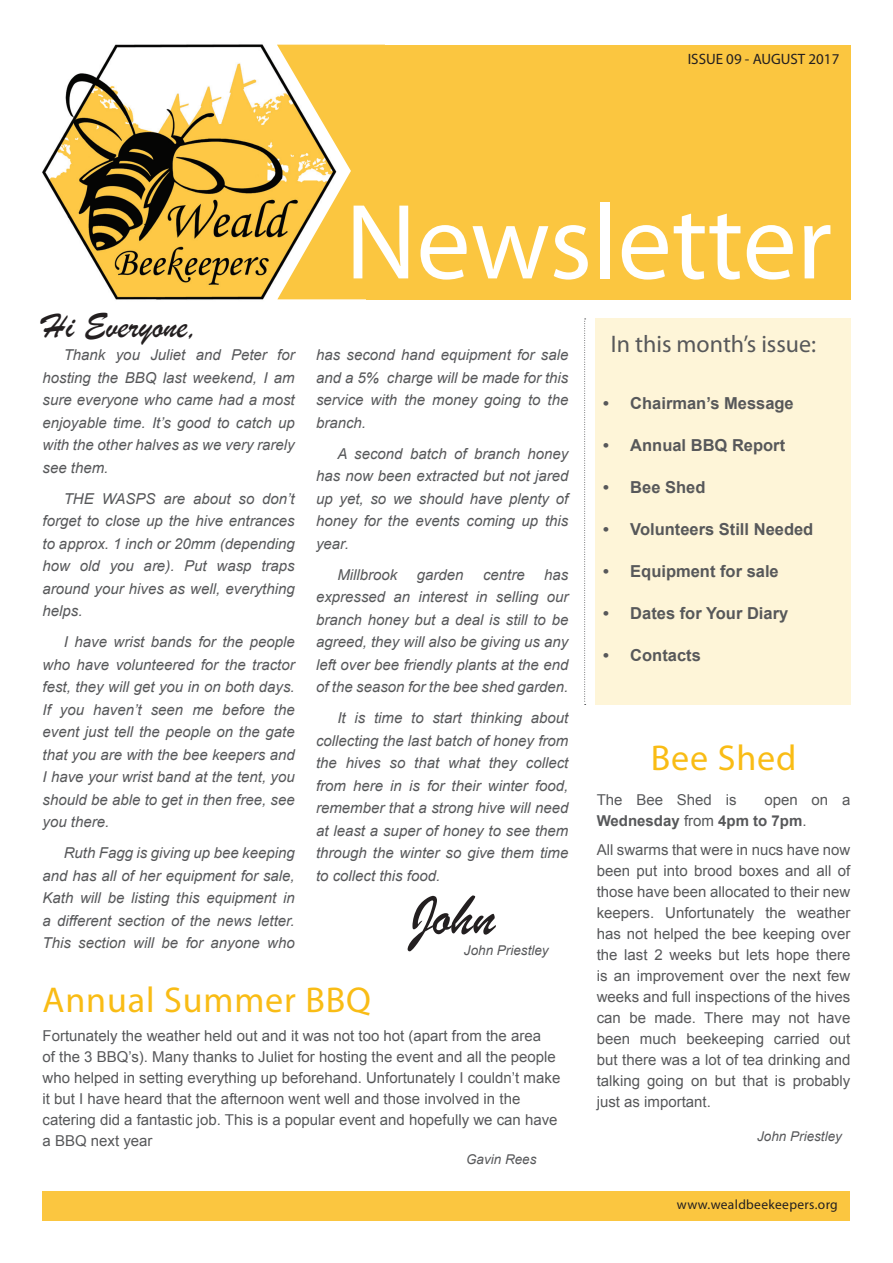
<style>
.page{position:relative;width:893px;height:1263px;background:#fff}
.page>*{position:absolute;margin:0;border:0;box-sizing:border-box;transform-origin:0 0}
.t1{font:108px "Myriad Pro";color:#fff}
.t2{font:60px "Brush Script";color:#231f20}
.t3{font:36px "Myriad Pro";letter-spacing:.025em;color:#f9bc15}
.t4{font:36px "Brush Script";color:#231f20}
.t5{font:24px "Myriad Pro";color:#57585a}
.t6{font:700 16.5px "Arial";color:#57585a}
.t7{font:italic 15px/22.5px "Arial";color:#57585a;text-align:justify}
.t8{font:15px/21px "Arial";color:#57585a}
.t9{font:700 15px/21px "Arial";color:#57585a}
.t10{font:15px "Myriad Pro";color:#231f20}
.t11{font:italic 13.5px "Arial";color:#57585a}
.t12{font:13.5px "Myriad Pro";letter-spacing:.025em;color:#231f20}
.t13{font:12px "Myriad Pro";letter-spacing:.025em;color:#231f20}
.s1{font-weight:400}
</style>
<div class="page">
<div style="left:366px;top:45px;width:484px;height:254px;background:#fbc640"></div>
<div style="left:43px;top:1191px;width:807px;height:29px;background:#fbc640"></div>
<svg style="left:584px;top:319px;width:2px;height:386px"></svg>
<img style="left:42px;top:44px;width:299px;height:256px">
<svg style="left:277px;top:45px;width:89px;height:254px"></svg>
<div style="left:595px;top:318px;width:255px;height:387px;background:#fef5d8"></div>
<p class="t10" style="left:688px;top:50px;width:153px">ISSUE 09 - AUGUST 2017</p>
<p class="t1" style="left:345px;top:176px;width:488px">Newsletter</p>
<p class="t4" style="left:43px;top:302px;width:157px">Hi Everyone,</p>
<p class="t7" style="left:43px;top:344px;width:254px;text-indent:21px">Thank you Juliet and Peter for hosting the BBQ last weekend, I am sure everyone who came had a most enjoyable time. It’s good to catch up with the other halves as we very rarely see them.</p>
<p class="t7" style="left:43px;top:487px;width:254px;text-indent:21px">THE WASPS are about so don’t forget to close up the hive entrances to approx. 1 inch or 20mm (depending how old you are). Put wasp traps around your hives as well, everything helps.</p>
<p class="t7" style="left:43px;top:631px;width:254px;text-indent:21px">I have wrist bands for the people who have volunteered for the tractor fest, they will get you in on both days.<br>If you haven’t seen me before the event just tell the people on the gate that you are with the bee keepers and I have your wrist band at the tent, you should be able to get in then free, see you there.</p>
<p class="t7" style="left:43px;top:842px;width:254px;text-indent:21px">Ruth Fagg is giving up bee keeping and has all of her equipment for sale, Kath will be listing this equipment in a different section of the news letter.<br>This section will be for anyone who</p>
<p class="t7" style="left:316px;top:344px;width:254px">has second hand equipment for sale and a 5% charge will be made for this service with the money going to the branch.</p>
<p class="t7" style="left:316px;top:442px;width:254px;text-indent:21px">A second batch of branch honey has now been extracted but not jared up yet, so we should have plenty of honey for the events coming up this year.</p>
<p class="t7" style="left:337px;top:564px;width:61px">Millbrook</p>
<p class="t7" style="left:417px;top:564px;width:48px">garden</p>
<p class="t7" style="left:483px;top:564px;width:43px">centre</p>
<p class="t7" style="left:316px;top:564px;width:254px;text-indent:228px">has expressed an interest in selling our branch honey but a deal is still to be agreed, they will also be giving us any left over bee friendly plants at the end of the season for the bee shed garden.</p>
<p class="t7" style="left:316px;top:707px;width:254px;text-indent:21px">It is time to start thinking about collecting the last batch of honey from the hives so that what they collect from here in is for their winter food, remember that a strong hive will need at least a super of honey to see them through the winter so give them time to collect this food.</p>
<p class="t2" style="left:410px;top:876px;width:87px">John</p>
<p class="t11" style="left:464px;top:941px;width:86px">John Priestley</p>
<p class="t3" style="left:43px;top:978px;width:330px">Annual Summer BBQ</p>
<p class="t8" style="left:43px;top:1025px;width:519px">Fortunately the weather held out and it was not too hot (apart from the area<br>of the 3 BBQ’s). Many thanks to Juliet for hosting the event and all the people who helped in setting everything up beforehand. Unfortunately I couldn’t make it but I have heard that the afternoon went well and those involved in the catering did a fantastic job. This is a popular event and hopefully we can have a BBQ next year</p>
<p class="t11" style="left:466px;top:1151px;width:72px">Gavin Rees</p>
<p class="t5" style="left:611px;top:330px;width:207px">In this month’s issue:</p>
<p class="t6" style="left:603px;top:393px;width:192px">• Chairman’s Message</p>
<p class="t6" style="left:603px;top:435px;width:183px">• Annual BBQ Report</p>
<p class="t6" style="left:603px;top:477px;width:104px">• Bee Shed</p>
<p class="t6" style="left:603px;top:519px;width:212px">• Volunteers Still Needed</p>
<p class="t6" style="left:603px;top:561px;width:177px">• Equipment for sale</p>
<p class="t6" style="left:603px;top:603px;width:187px">• Dates for Your Diary</p>
<p class="t6" style="left:603px;top:645px;width:99px">• Contacts</p>
<p class="t3" style="left:651px;top:735px;width:147px">Bee Shed</p>
<p class="t8" style="left:597px;top:789px;width:141px">The Bee Shed is</p>
<p class="t9" style="left:597px;top:789px;width:255px;text-indent:168px"><span class="s1">open on a<br></span>Wednesday <span class="s1">from</span> 4pm to 7pm<span class="s1">.</span></p>
<p class="t8" style="left:597px;top:840px;width:255px;text-align:justify">All swarms that were in nucs have now been put into brood boxes and all of those have been allocated to their new keepers. Unfortunately the weather has not helped the bee keeping over the last 2 weeks but lets hope there is an improvement over the next few weeks and full inspections of the hives can be made. There may not have been much beekeeping carried out but there was a lot of tea drinking and talking going on but that is probably just as important.</p>
<p class="t11" style="left:757px;top:1127px;width:86px">John Priestley</p>
<p class="t13" style="left:692px;top:1197px;width:145px">www.wealdbeekeepers.org</p>
<p class="t12" style="left:677px;top:1196px;width:162px">www.wealdbeekeepers.org</p>
</div>
